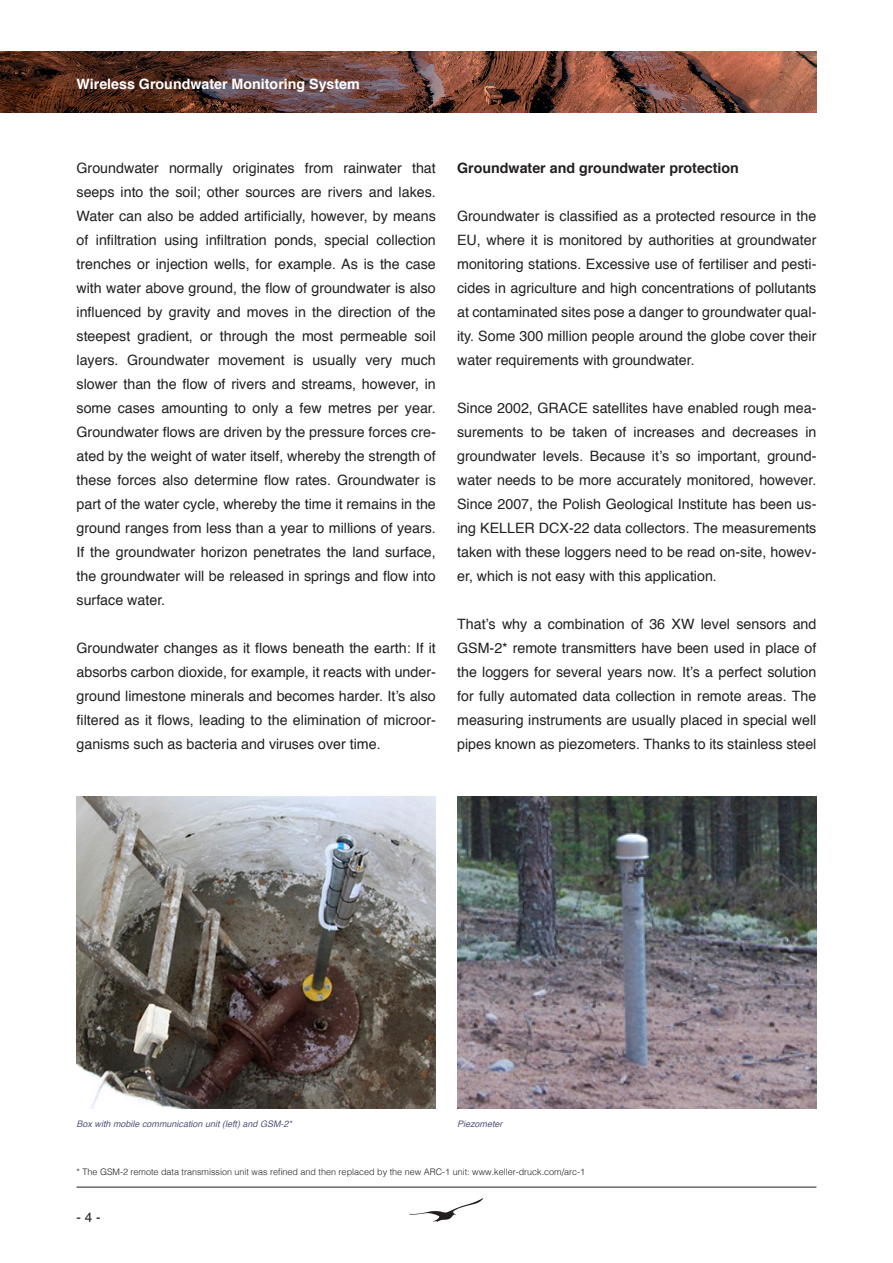
<style>
.page{position:relative;width:893px;height:1263px;background:#fff}
.page>*{position:absolute;margin:0;border:0;box-sizing:border-box;transform-origin:0 0}
.t1{font:14.25px/24px "Helvetica";color:#231f20;text-align:justify}
.t2{font:700 14.25px "Helvetica";color:#fff}
.t3{font:700 14.25px "Helvetica";color:#231f20}
.t4{font:13.5px "Helvetica";color:#231f20}
.t5{font:300 9px "Helvetica";color:#231f20}
.t6{font:italic 9px "Helvetica";color:#58577f}
</style>
<div class="page">
<svg style="left:409px;top:1198px;width:74px;height:24px"></svg>
<hr style="left:77px;top:1187px;width:739px;height:1px;background:#231f20">
<img style="left:0;top:52px;width:816px;height:61px">
<img style="left:77px;top:797px;width:359px;height:312px">
<img style="left:457px;top:797px;width:359px;height:311px">
<p class="t2" style="left:77px;top:72px;width:285px">Wireless Groundwater Monitoring System</p>
<p class="t1" style="left:77px;top:156px;width:361px">Groundwater normally originates from rainwater that seeps into the soil; other sources are rivers and lakes.<br>Water can also be added artificially, however, by means of infiltration using infiltration ponds, special collection trenches or injection wells, for example. As is the case with water above ground, the flow of groundwater is also influenced by gravity and moves in the direction of the steepest gradient, or through the most permeable soil layers. Groundwater movement is usually very much slower than the flow of rivers and streams, however, in some cases amounting to only a few metres per year.<br>Groundwater flows are driven by the pressure forces cre&shy;ated by the weight of water itself, whereby the strength of these forces also determine flow rates. Groundwater is part of the water cycle, whereby the time it remains in the ground ranges from less than a year to millions of years.<br>If the groundwater horizon penetrates the land surface, the groundwater will be released in springs and flow into surface water.</p>
<p class="t1" style="left:77px;top:636px;width:361px">Groundwater changes as it flows beneath the earth: If it absorbs carbon dioxide, for example, it reacts with under&shy;ground limestone minerals and becomes harder. It’s also filtered as it flows, leading to the elimination of microor&shy;ganisms such as bacteria and viruses over time.</p>
<p class="t3" style="left:457px;top:156px;width:283px">Groundwater and groundwater protection</p>
<p class="t1" style="left:457px;top:204px;width:361px">Groundwater is classified as a protected resource in the EU, where it is monitored by authorities at groundwater monitoring stations. Excessive use of fertiliser and pesti&shy;cides in agriculture and high concentrations of pollutants at contaminated sites pose a danger to groundwater qual&shy;ity. Some 300 million people around the globe cover their water requirements with groundwater.</p>
<p class="t1" style="left:457px;top:396px;width:361px">Since 2002, GRACE satellites have enabled rough mea&shy;surements to be taken of increases and decreases in groundwater levels. Because it’s so important, ground&shy;water needs to be more accurately monitored, however.<br>Since 2007, the Polish Geological Institute has been us&shy;ing KELLER DCX-22 data collectors. The measurements taken with these loggers need to be read on-site, howev&shy;er, which is not easy with this application.</p>
<p class="t1" style="left:457px;top:612px;width:361px">That’s why a combination of 36 XW level sensors and GSM-2* remote transmitters have been used in place of the loggers for several years now. It’s a perfect solution for fully automated data collection in remote areas. The measuring instruments are usually placed in special well pipes known as piezometers. Thanks to its stainless steel</p>
<p class="t6" style="left:77px;top:1117px;width:217px">Box with mobile communication unit (left) and GSM-2*</p>
<p class="t5" style="left:77px;top:1164px;width:510px">* The GSM-2 remote data transmission unit was refined and then replaced by the new ARC-1 unit: www.keller-druck.com/arc-1</p>
<p class="t6" style="left:457px;top:1117px;width:47px">Piezometer</p>
<p class="t4" style="left:77px;top:1206px;width:26px">- 4 -</p>
</div>
